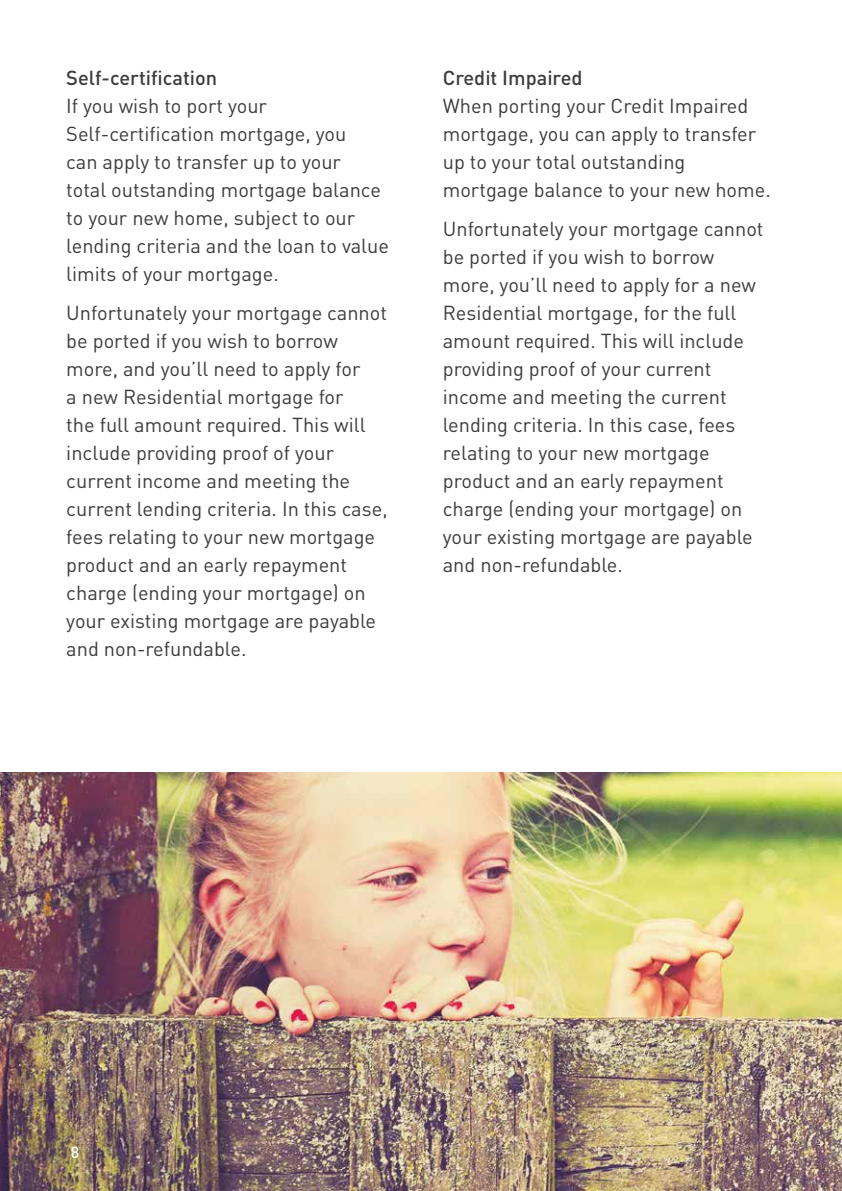
<style>
.page{position:relative;width:842px;height:1191px;background:#fff}
.page>*{position:absolute;margin:0;border:0;box-sizing:border-box;transform-origin:0 0}
.t1{font:20px/28px "DIN";color:#3c3c3b}
.t2{font:500 20px "DIN";color:#3c3c3b}
.t3{font:500 16px "DIN";color:#fff}
</style>
<div class="page">
<img style="left:0;top:772px;width:842px;height:419px">
<p class="t2" style="left:66px;top:65px;width:152px">Self-certification</p>
<p class="t1" style="left:66px;top:91px;width:324px">If you wish to port your<br>Self-certification mortgage, you<br>can apply to transfer up to your<br>total outstanding mortgage balance to your new home, subject to our lending criteria and the loan to value limits of your mortgage.</p>
<p class="t1" style="left:66px;top:298px;width:323px">Unfortunately your mortgage cannot be ported if you wish to borrow more, and you’ll need to apply for<br>a new Residential mortgage for<br>the full amount required. This will include providing proof of your current income and meeting the current lending criteria. In this case, fees relating to your new mortgage product and an early repayment charge (ending your mortgage) on your existing mortgage are payable and non-refundable.</p>
<p class="t2" style="left:443px;top:65px;width:141px">Credit Impaired</p>
<p class="t1" style="left:443px;top:91px;width:329px">When porting your Credit Impaired mortgage, you can apply to transfer up to your total outstanding mortgage balance to your new home.</p>
<p class="t1" style="left:443px;top:214px;width:322px">Unfortunately your mortgage cannot be ported if you wish to borrow more, you’ll need to apply for a new<br>Residential mortgage, for the full amount required. This will include providing proof of your current income and meeting the current lending criteria. In this case, fees relating to your new mortgage product and an early repayment charge (ending your mortgage) on your existing mortgage are payable and non-refundable.</p>
<p class="t3" style="left:71px;top:1142px;width:10px">8</p>
</div>
